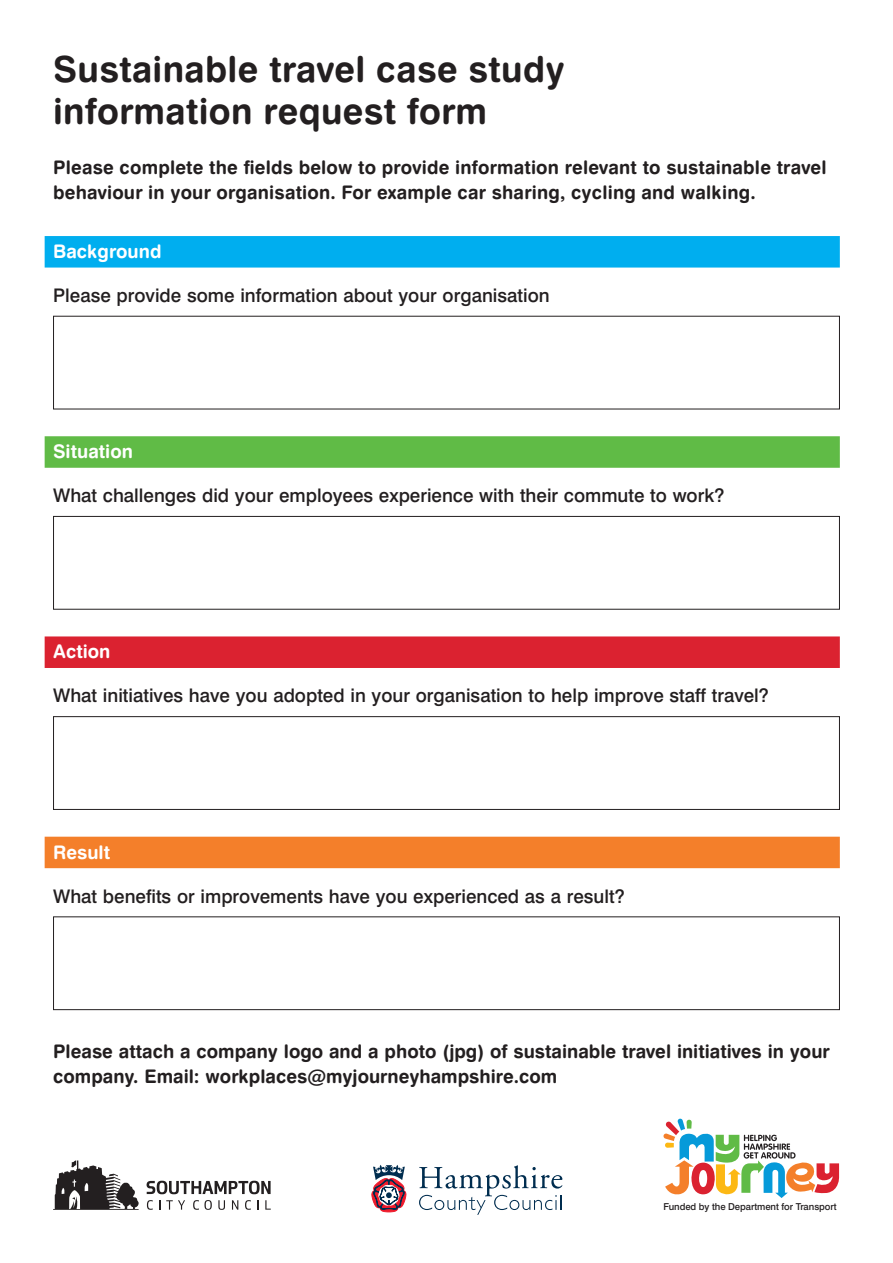
<style>
.page{position:relative;width:893px;height:1263px;background:#fff}
.page>*{position:absolute;margin:0;border:0;box-sizing:border-box;transform-origin:0 0}
.t1{font:36px/42px "Swiss 721 BT Bold Rounded";letter-spacing:.01em;color:#231f20}
.t2{font:18.75px/24.8px "Swiss 721 BT Bold Rounded";letter-spacing:.01em;color:#231f20}
.t3{font:500 18.75px "Swiss 721 BT";color:#231f20}
.t4{font:18.75px "Swiss 721 BT Bold Rounded";color:#fff}
.t5{font:500 9.6px "Swiss 721 BT";letter-spacing:-.005em;color:#231f20}
</style>
<div class="page">
<div style="left:45px;top:236px;width:795px;height:32px;background:#00aeef"></div>
<div style="left:45px;top:436px;width:795px;height:32px;background:#60bb46"></div>
<div style="left:45px;top:636px;width:795px;height:32px;background:#db2230"></div>
<div style="left:45px;top:837px;width:795px;height:31px;background:#f47f2a"></div>
<div style="left:53px;top:516px;width:787px;height:94px;border:1px solid #231f20"></div>
<div style="left:53px;top:716px;width:787px;height:94px;border:1px solid #231f20"></div>
<div style="left:53px;top:916px;width:787px;height:94px;border:1px solid #231f20"></div>
<svg style="left:419px;top:1165px;width:143px;height:50px"></svg>
<svg style="left:372px;top:1165px;width:35px;height:47px"></svg>
<svg style="left:53px;top:1160px;width:86px;height:50px"></svg>
<svg style="left:147px;top:1181px;width:124px;height:13px"></svg>
<svg style="left:147px;top:1200px;width:6px;height:10px"></svg>
<svg style="left:166px;top:1200px;width:19px;height:9px"></svg>
<svg style="left:193px;top:1200px;width:19px;height:10px"></svg>
<svg style="left:218px;top:1200px;width:7px;height:10px"></svg>
<svg style="left:232px;top:1200px;width:6px;height:9px"></svg>
<svg style="left:245px;top:1200px;width:6px;height:10px"></svg>
<svg style="left:265px;top:1200px;width:6px;height:9px"></svg>
<svg style="left:663px;top:1118px;width:176px;height:80px"></svg>
<h1 class="t1" style="left:53px;top:48px;width:513px">Sustainable travel case study information request form</h1>
<p class="t2" style="left:53px;top:155px;width:775px">Please complete the fields below to provide information relevant to sustainable travel behaviour in your organisation. For example car sharing, cycling and walking.</p>
<p class="t4" style="left:53px;top:239px;width:110px">Background</p>
<p class="t3" style="left:53px;top:284px;width:498px">Please provide some information about your organisation</p>
<p class="t4" style="left:53px;top:440px;width:81px">Situation</p>
<p class="t3" style="left:53px;top:484px;width:673px">What challenges did your employees experience with their commute to work?</p>
<p class="t4" style="left:53px;top:640px;width:59px">Action</p>
<p class="t3" style="left:53px;top:684px;width:717px">What initiatives have you adopted in your organisation to help improve staff travel?</p>
<p class="t4" style="left:53px;top:840px;width:59px">Result</p>
<p class="t3" style="left:53px;top:884px;width:573px">What benefits or improvements have you experienced as a result?</p>
<p class="t2" style="left:53px;top:1039px;width:778px">Please attach a company logo and a photo (jpg) of sustainable travel initiatives in your company. Email: workplaces@myjourneyhampshire.com</p>
<p class="t5" style="left:663px;top:1200px;width:175px">Funded by the Department for Transport</p>
</div>
